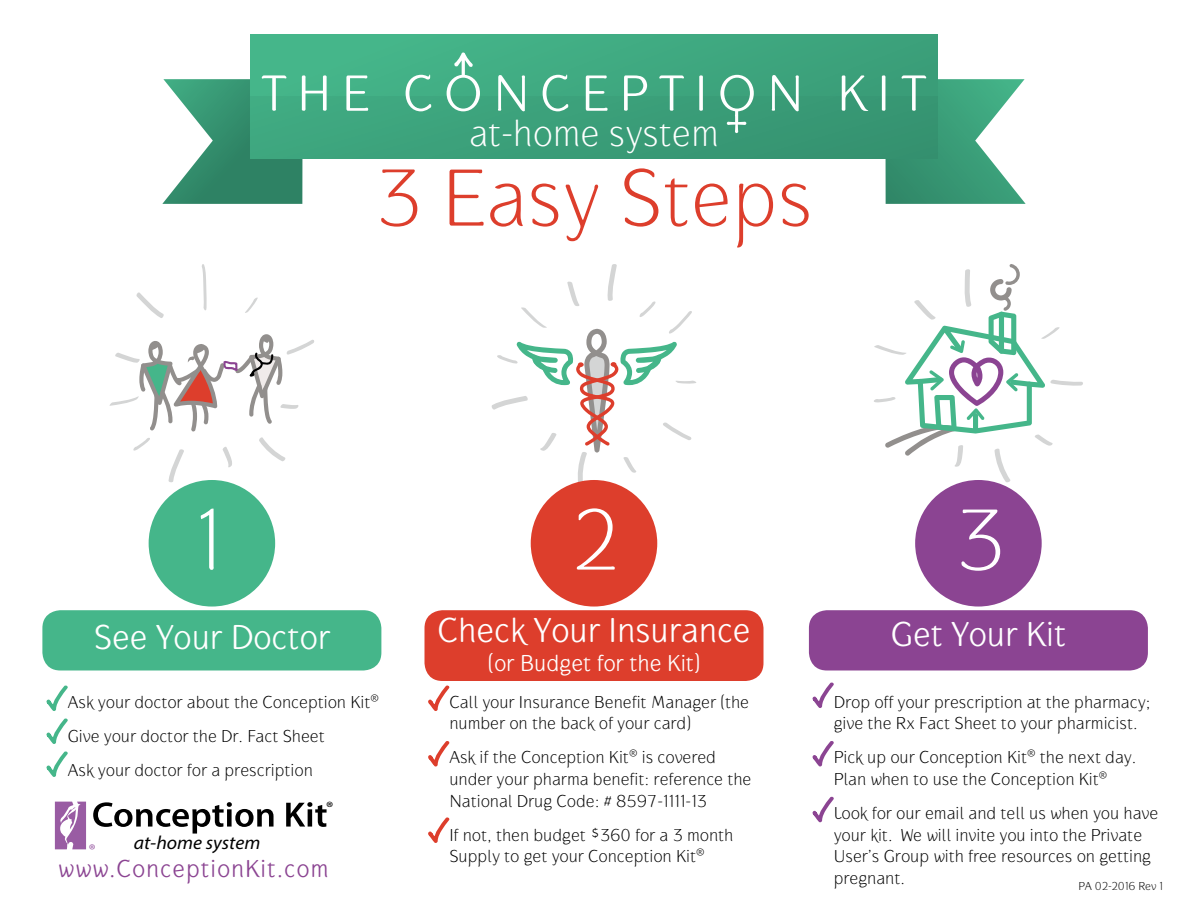
<style>
.page{position:relative;width:1188px;height:918px;background:#fff}
.page>*{position:absolute;margin:0;border:0;box-sizing:border-box;transform-origin:0 0}
.t1{font:100 90px "Gauntlet";color:#fff}
.t2{font:100 84px "Gauntlet";color:#dd3e2c}
.t3{font:100 39px "Gauntlet";color:#fff}
.t4{font:36px "Gauntlet Classic";color:#fff}
.t5{font:25.5px "Gauntlet Classic";letter-spacing:.04em;color:#8b4492}
.t6{font:24px "Gauntlet Classic";color:#fff}
.t7{font:italic 18.9px "Myriad Pro";color:#000;scale:1.04 1}
.t8{font:100 18px/21.6px "Gauntlet";color:#000}
.t9{font:16.65px "Myriad Pro";color:#000;scale:1.04 1}
.t10{font:15.6px "Myriad Pro";color:#995ca3;scale:1.04 1}
.t11{font:100 12px "Gauntlet";color:#000}
</style>
<div class="page">
<div style="left:42px;top:610px;width:339px;height:60px;background:#45b68a;border-radius:18px"></div>
<div style="left:424px;top:610px;width:340px;height:71px;background:#dd3e2c;border-radius:18px"></div>
<div style="left:809px;top:610px;width:339px;height:60px;background:#8b4492;border-radius:18px"></div>
<div style="left:251px;top:34px;width:686px;height:63px;background:#40ab82"></div>
<div style="left:251px;top:97px;width:686px;height:61px;background:#3a9d78"></div>
<svg style="left:136px;top:292px;width:28px;height:26px"></svg>
<svg style="left:202px;top:264px;width:5px;height:47px"></svg>
<svg style="left:245px;top:297px;width:13px;height:16px"></svg>
<svg style="left:109px;top:334px;width:205px;height:149px"></svg>
<svg style="left:491px;top:264px;width:205px;height:224px"></svg>
<svg style="left:874px;top:264px;width:209px;height:219px"></svg>
<div style="left:149px;top:480px;width:126px;height:127px;background:#45b68a;border-radius:50%"></div>
<div style="left:531px;top:480px;width:126px;height:127px;background:#dd3e2c;border-radius:50%"></div>
<div style="left:915px;top:480px;width:127px;height:127px;background:#8b4492;border-radius:50%"></div>
<svg style="left:46px;top:685px;width:22px;height:92px"></svg>
<svg style="left:812px;top:682px;width:22px;height:26px"></svg>
<svg style="left:812px;top:741px;width:22px;height:26px"></svg>
<svg style="left:812px;top:796px;width:22px;height:27px"></svg>
<svg style="left:428px;top:685px;width:22px;height:26px"></svg>
<svg style="left:428px;top:741px;width:22px;height:26px"></svg>
<svg style="left:428px;top:817px;width:22px;height:26px"></svg>
<svg style="left:93px;top:802px;width:181px;height:32px"></svg>
<svg style="left:286px;top:802px;width:41px;height:25px"></svg>
<svg style="left:54px;top:801px;width:33px;height:49px"></svg>
<svg style="left:55px;top:802px;width:31px;height:47px"></svg>
<svg style="left:162px;top:75px;width:165px;height:129px"></svg>
<svg style="left:346px;top:76px;width:22px;height:35px"></svg>
<svg style="left:406px;top:75px;width:25px;height:36px"></svg>
<svg style="left:447px;top:52px;width:33px;height:59px"></svg>
<svg style="left:498px;top:75px;width:27px;height:36px"></svg>
<svg style="left:543px;top:75px;width:25px;height:36px"></svg>
<svg style="left:586px;top:76px;width:22px;height:35px"></svg>
<svg style="left:624px;top:75px;width:23px;height:36px"></svg>
<svg style="left:659px;top:75px;width:25px;height:36px"></svg>
<svg style="left:699px;top:75px;width:4px;height:36px"></svg>
<svg style="left:720px;top:75px;width:34px;height:58px"></svg>
<svg style="left:772px;top:75px;width:27px;height:36px"></svg>
<svg style="left:842px;top:75px;width:26px;height:36px"></svg>
<svg style="left:882px;top:75px;width:144px;height:129px"></svg>
<h3 class="t3" style="left:469px;top:110px;width:251px">at-home system</h3>
<h2 class="t2" style="left:375px;top:149px;width:440px">3 Easy Steps</h2>
<h1 class="t1" style="left:193px;top:487px;width:30px">1</h1>
<h1 class="t1" style="left:571px;top:487px;width:48px">2</h1>
<h1 class="t1" style="left:955px;top:487px;width:52px">3</h1>
<h3 class="t4" style="left:94px;top:616px;width:238px">See Your Doctor</h3>
<h3 class="t4" style="left:437px;top:609px;width:315px">Check Your Insurance</h3>
<h3 class="t4" style="left:891px;top:613px;width:177px">Get Your Kit</h3>
<h3 class="t6" style="left:488px;top:649px;width:214px">(or Budget for the Kit)</h3>
<p class="t8" style="left:68px;top:684px;width:313px;line-height:34.2px">Ask your doctor about the Conception Kit®<br>Give your doctor the Dr. Fact Sheet<br>Ask your doctor for a prescription</p>
<p class="t8" style="left:834px;top:691px;width:318px">Drop off your prescription at the pharmacy; give the Rx Fact Sheet to your pharmicist.</p>
<p class="t8" style="left:449px;top:691px;width:301px">Call your Insurance Benefit Manager (the number on the back of your card)</p>
<p class="t8" style="left:449px;top:747px;width:304px">Ask if the Conception Kit® is covered under your pharma benefit: reference the<br>National Drug Code: # 8597-1111-13</p>
<p class="t8" style="left:449px;top:824px;width:286px">If not, then budget $360 for a 3 month<br>Supply to get your Conception Kit®</p>
<p class="t8" style="left:834px;top:747px;width:304px">Pick up our Conception Kit® the next day.<br>Plan when to use the Conception Kit®</p>
<p class="t8" style="left:834px;top:802px;width:326px">Look for our email and tell us when you have your kit. We will invite you into the Private User’s Group with free resources on getting pregnant.</p>
<p class="t9" style="left:326px;top:797px;width:8px">®</p>
<p class="t7" style="left:134px;top:831px;width:123px">at-home system</p>
<p class="t10" style="left:89px;top:840px;width:8px">®</p>
<h3 class="t5" style="left:58px;top:854px;width:272px">www.ConceptionKit.com</h3>
<p class="t11" style="left:1078px;top:879px;width:86px">PA 02-2016 Rev 1</p>
</div>
